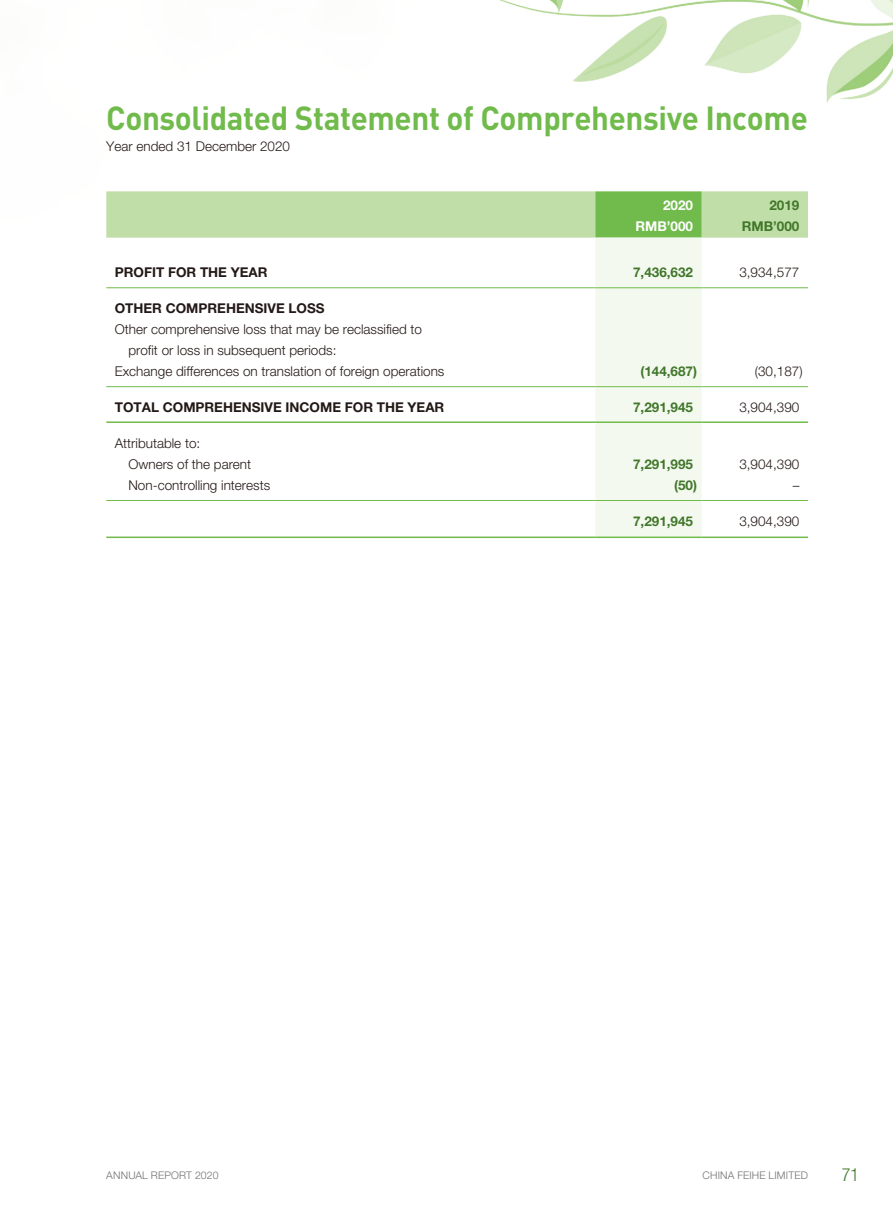
<style>
.page{position:relative;width:893px;height:1212px;background:#fff}
.page>*{position:absolute;margin:0;border:0;box-sizing:border-box;transform-origin:0 0}
.t1{font:700 33px "DIN Pro";letter-spacing:-.01em;color:#70bb4b;scale:.95 1}
.t2{font:300 condensed 18px "Helvetica Neue LT Std";color:#41772b}
.t3{font:300 13.5px/21px "Helvetica Neue LT Std";color:#231916}
.t4{font:700 13.5px "Helvetica Neue LT Std";color:#231916}
.t5{font:700 13.5px "Helvetica Neue LT Std";color:#41772b}
.t6{font:700 13.5px "Helvetica Neue LT Std";color:#fff}
.t7{font:300 10.5px "Helvetica Neue LT Std";letter-spacing:.015em;color:#717171}
</style>
<div class="page">
<img style="left:499px;top:0;width:394px;height:539px">
<svg style="left:106px;top:191px;width:702px;height:345px"></svg>
<hr style="left:106px;top:287px;width:489px;height:1px;background:#70bb4b">
<hr style="left:595px;top:287px;width:107px;height:1px;background:#70bb4b">
<hr style="left:702px;top:287px;width:106px;height:1px;background:#70bb4b">
<hr style="left:106px;top:386px;width:489px;height:1px;background:#70bb4b">
<hr style="left:595px;top:386px;width:107px;height:1px;background:#70bb4b">
<hr style="left:702px;top:386px;width:106px;height:1px;background:#70bb4b">
<hr style="left:106px;top:421px;width:489px;height:2px;background:#70bb4b">
<hr style="left:595px;top:421px;width:107px;height:2px;background:#70bb4b">
<hr style="left:702px;top:421px;width:106px;height:2px;background:#70bb4b">
<hr style="left:106px;top:500px;width:489px;height:1px;background:#70bb4b">
<hr style="left:595px;top:500px;width:107px;height:1px;background:#70bb4b">
<hr style="left:702px;top:500px;width:106px;height:1px;background:#70bb4b">
<hr style="left:106px;top:536px;width:489px;height:2px;background:#70bb4b">
<hr style="left:595px;top:536px;width:107px;height:2px;background:#70bb4b">
<hr style="left:702px;top:536px;width:106px;height:2px;background:#70bb4b">
<h1 class="t1" style="left:106px;top:107px;width:740px">Consolidated Statement of Comprehensive Income</h1>
<p class="t3" style="left:106px;top:138px;width:185px">Year ended 31 December 2020</p>
<p class="t6" style="left:663px;top:200px;width:32px">2020</p>
<p class="t5" style="left:769px;top:200px;width:32px">2019</p>
<p class="t6" style="left:635px;top:221px;width:59px">RMB’000</p>
<p class="t5" style="left:742px;top:221px;width:59px">RMB’000</p>
<p class="t4" style="left:115px;top:268px;width:154px">PROFIT FOR THE YEAR</p>
<p class="t5" style="left:633px;top:268px;width:62px">7,436,632</p>
<p class="t3" style="left:739px;top:264px;width:62px">3,934,577</p>
<p class="t4" style="left:115px;top:304px;width:211px">OTHER COMPREHENSIVE LOSS</p>
<p class="t3" style="left:115px;top:321px;width:309px">Other comprehensive loss that may be reclassified to</p>
<p class="t3" style="left:128px;top:342px;width:210px">profit or loss in subsequent periods:</p>
<p class="t3" style="left:115px;top:363px;width:331px">Exchange differences on translation of foreign operations</p>
<p class="t5" style="left:640px;top:367px;width:58px">(144,687)</p>
<p class="t3" style="left:755px;top:363px;width:49px">(30,187)</p>
<p class="t4" style="left:115px;top:402px;width:331px">TOTAL COMPREHENSIVE INCOME FOR THE YEAR</p>
<p class="t5" style="left:633px;top:402px;width:62px">7,291,945</p>
<p class="t3" style="left:739px;top:398px;width:62px">3,904,390</p>
<p class="t3" style="left:128px;top:434px;width:124px;text-indent:-14px">Attributable to:<br>Owners of the parent</p>
<p class="t5" style="left:633px;top:459px;width:62px">7,291,995</p>
<p class="t3" style="left:739px;top:455px;width:62px">3,904,390</p>
<p class="t3" style="left:128px;top:476px;width:143px">Non-controlling interests</p>
<p class="t5" style="left:674px;top:480px;width:25px">(50)</p>
<p class="t3" style="left:793px;top:476px;width:8px">–</p>
<p class="t5" style="left:633px;top:516px;width:62px">7,291,945</p>
<p class="t3" style="left:739px;top:512px;width:62px">3,904,390</p>
<p class="t7" style="left:106px;top:1171px;width:114px">ANNUAL REPORT 2020</p>
<p class="t7" style="left:703px;top:1171px;width:107px">CHINA FEIHE LIMITED</p>
<h2 class="t2" style="left:842px;top:1168px;width:19px">71</h2>
</div>
